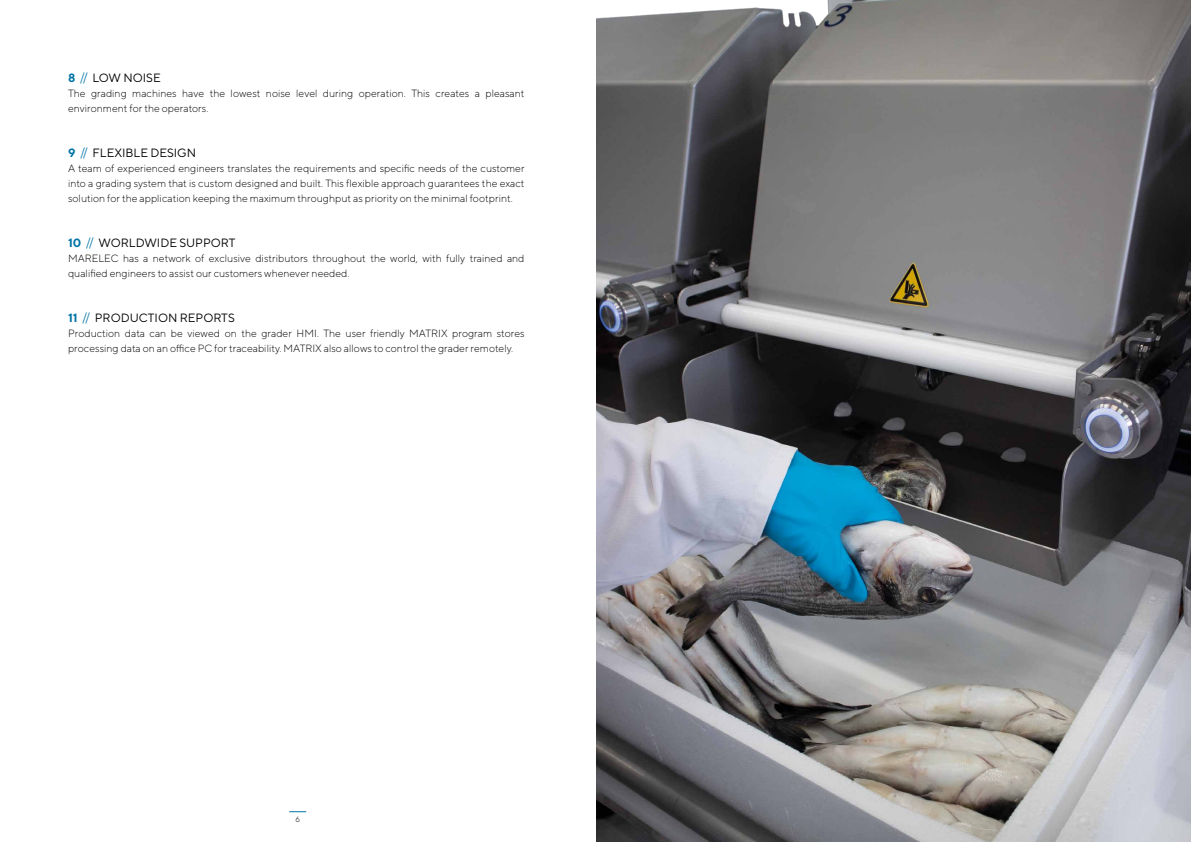
<style>
.page{position:relative;width:1191px;height:842px;background:#fff}
.page>*{position:absolute;margin:0;border:0;box-sizing:border-box;transform-origin:0 0}
.t1{font:12px "TT Norms";color:#000}
.t2{font:300 10.5px/15px "TT Norms";color:#000}
.t3{font:300 8px "TT Norms";color:#000}
.s1{font-weight:700;color:#0074a6}
.s2{color:#0074a6}
</style>
<div class="page">
<img style="left:596px;top:0;width:595px;height:842px">
<svg style="left:289px;top:811px;width:17px;height:1px"></svg>
<p class="t1" style="left:68px;top:71px;width:94px"><span class="s1">8</span> <span class="s2">//</span> LOW NOISE</p>
<p class="t2" style="left:68px;top:86px;width:458px">The grading machines have the lowest noise level during operation. This creates a pleasant environment for the operators.</p>
<p class="t1" style="left:68px;top:146px;width:130px"><span class="s1">9</span> <span class="s2">//</span> FLEXIBLE DESIGN</p>
<p class="t2" style="left:68px;top:161px;width:458px;text-align:justify">A team of experienced engineers translates the requirements and specific needs of the customer into a grading system that is custom designed and built. This flexible approach guarantees the exact solution for the application keeping the maximum throughput as priority on the minimal footprint.</p>
<p class="t1" style="left:68px;top:236px;width:169px"><span class="s1">10</span> <span class="s2">//</span> WORLDWIDE SUPPORT</p>
<p class="t2" style="left:68px;top:251px;width:458px">MARELEC has a network of exclusive distributors throughout the world, with fully trained and qualified engineers to assist our customers whenever needed.</p>
<p class="t1" style="left:68px;top:311px;width:168px"><span class="s1">11</span> <span class="s2">//</span> PRODUCTION REPORTS</p>
<p class="t2" style="left:68px;top:326px;width:458px">Production data can be viewed on the grader HMI. The user friendly MATRIX program stores processing data on an office PC for traceability. MATRIX also allows to control the grader remotely.</p>
<p class="t3" style="left:295px;top:814px;width:6px">6</p>
</div>
